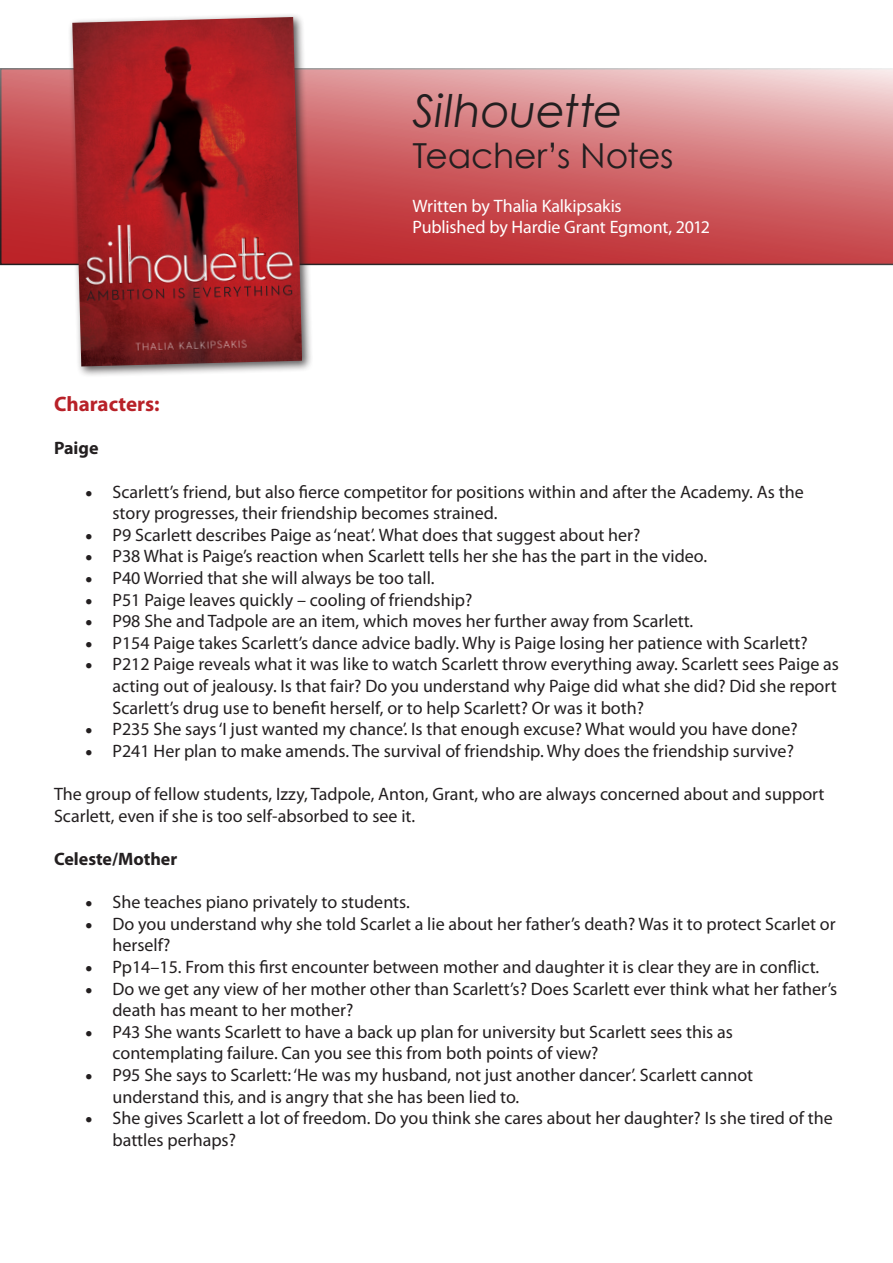
<style>
.page{position:relative;width:893px;height:1263px;background:#fff}
.page>*{position:absolute;margin:0;border:0;box-sizing:border-box;transform-origin:0 0}
.t1{font:italic 45px "Century Gothic";letter-spacing:-.005em;color:#231f20}
.t2{font:34.5px "Century Gothic";letter-spacing:-.01em;color:#231f20}
.t3{font:700 21px "Myriad Pro";color:#b82128}
.t4{font:18px/21.6px "Myriad Pro";color:#231f20}
.t5{font:18px "Myriad Pro";letter-spacing:-.01em;color:#fff}
.t6{font:700 18px "Myriad Pro";color:#231f20}
</style>
<div class="page">
<svg style="left:0;top:68px;width:893px;height:197px;background:#d06b6e"></svg>
<div style="left:68px;top:12px;width:245px;height:365px;background:#231f20;opacity:.75"></div>
<img style="left:72px;top:17px;width:230px;height:349px">
<p class="t1" style="left:412px;top:79px;width:212px">Silhouette</p>
<p class="t2" style="left:412px;top:132px;width:263px">Teacher’s Notes</p>
<p class="t5" style="left:412px;top:194px;width:211px">Written by Thalia Kalkipsakis</p>
<p class="t5" style="left:412px;top:216px;width:299px">Published by Hardie Grant Egmont, 2012</p>
<p class="t3" style="left:54px;top:390px;width:107px">Characters:</p>
<p class="t6" style="left:54px;top:437px;width:46px">Paige</p>
<p class="t4" style="left:112px;top:480px;width:693px;text-indent:-27px">• Scarlett’s friend, but also fierce competitor for positions within and after the Academy. As the story progresses, their friendship becomes strained.</p>
<p class="t4" style="left:86px;top:524px;width:556px">• P9 Scarlett describes Paige as ‘neat’. What does that suggest about her?</p>
<p class="t4" style="left:86px;top:545px;width:623px">• P38 What is Paige’s reaction when Scarlett tells her she has the part in the video.</p>
<p class="t4" style="left:86px;top:567px;width:351px">• P40 Worried that she will always be too tall.</p>
<p class="t4" style="left:86px;top:588px;width:388px">• P51 Paige leaves quickly – cooling of friendship?</p>
<p class="t4" style="left:86px;top:610px;width:609px">• P98 She and Tadpole are an item, which moves her further away from Scarlett.</p>
<p class="t4" style="left:86px;top:632px;width:724px">• P154 Paige takes Scarlett’s dance advice badly. Why is Paige losing her patience with Scarlett?</p>
<p class="t4" style="left:112px;top:653px;width:728px;text-indent:-27px">• P212 Paige reveals what it was like to watch Scarlett throw everything away. Scarlett sees Paige as acting out of jealousy. Is that fair? Do you understand why Paige did what she did? Did she report<br>Scarlett’s drug use to benefit herself, or to help Scarlett? Or was it both?</p>
<p class="t4" style="left:86px;top:718px;width:714px">• P235 She says ‘I just wanted my chance’. Is that enough excuse? What would you have done?</p>
<p class="t4" style="left:86px;top:740px;width:710px">• P241 Her plan to make amends. The survival of friendship. Why does the friendship survive?</p>
<p class="t4" style="left:54px;top:783px;width:772px">The group of fellow students, Izzy, Tadpole, Anton, Grant, who are always concerned about and support<br>Scarlett, even if she is too self-absorbed to see it.</p>
<p class="t6" style="left:54px;top:847px;width:125px">Celeste/Mother</p>
<p class="t4" style="left:86px;top:891px;width:326px">• She teaches piano privately to students.</p>
<p class="t4" style="left:112px;top:912px;width:725px;text-indent:-27px">• Do you understand why she told Scarlet a lie about her father’s death? Was it to protect Scarlet or herself?</p>
<p class="t4" style="left:86px;top:956px;width:735px">• Pp14–15. From this first encounter between mother and daughter it is clear they are in conflict.</p>
<p class="t4" style="left:112px;top:977px;width:726px;text-indent:-27px">• Do we get any view of her mother other than Scarlett’s? Does Scarlett ever think what her father’s death has meant to her mother?</p>
<p class="t4" style="left:112px;top:1020px;width:622px;text-indent:-27px">• P43 She wants Scarlett to have a back up plan for university but Scarlett sees this as contemplating failure. Can you see this from both points of view?</p>
<p class="t4" style="left:112px;top:1064px;width:642px;text-indent:-27px">• P95 She says to Scarlett: ‘He was my husband, not just another dancer’. Scarlett cannot understand this, and is angry that she has been lied to.</p>
<p class="t4" style="left:112px;top:1107px;width:722px;text-indent:-27px">• She gives Scarlett a lot of freedom. Do you think she cares about her daughter? Is she tired of the battles perhaps?</p>
</div>
